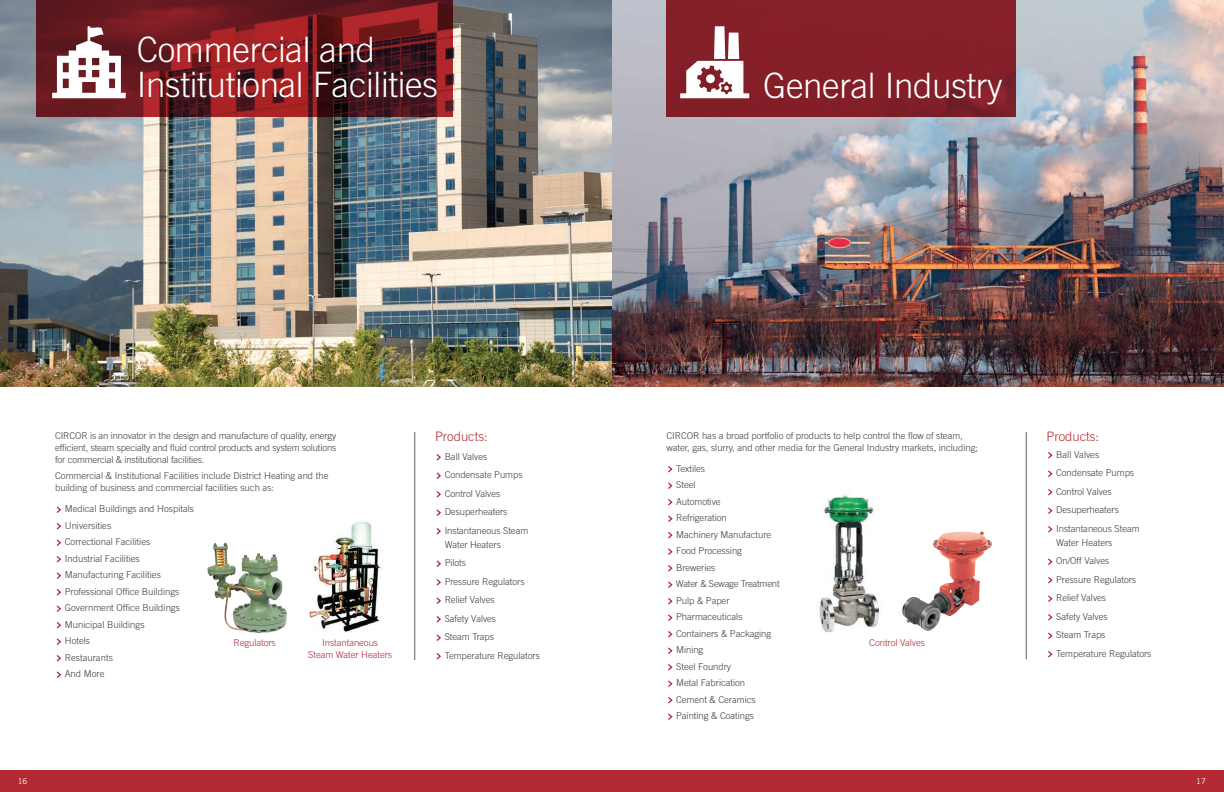
<style>
.page{position:relative;width:1224px;height:792px;background:#fff}
.page>*{position:absolute;margin:0;border:0;box-sizing:border-box;transform-origin:0 0}
.t1{font:300 35px/35px "Trade Gothic LT Std";letter-spacing:-.01em;color:#fff}
.Body{font:300 13px "Trade Gothic LT Std";color:#b32a33}
.Body-2{font:300 9.5px/12px "Trade Gothic LT Std";letter-spacing:-.005em;color:#3e3e3f}
.Body-3{font:300 9.5px/12px "Trade Gothic LT Std";letter-spacing:-.005em;color:#b32a33;text-align:center}
.t2{font:8px "Trade Gothic LT Std";color:#fff}
</style>
<div class="page">
<svg style="left:56px;top:506px;width:6px;height:7px"></svg>
<svg style="left:56px;top:523px;width:6px;height:7px"></svg>
<svg style="left:56px;top:539px;width:6px;height:7px"></svg>
<svg style="left:56px;top:556px;width:6px;height:7px"></svg>
<svg style="left:56px;top:572px;width:6px;height:7px"></svg>
<svg style="left:56px;top:589px;width:6px;height:7px"></svg>
<svg style="left:56px;top:605px;width:6px;height:7px"></svg>
<svg style="left:56px;top:622px;width:6px;height:7px"></svg>
<svg style="left:56px;top:638px;width:6px;height:7px"></svg>
<svg style="left:56px;top:655px;width:6px;height:7px"></svg>
<svg style="left:56px;top:671px;width:6px;height:7px"></svg>
<svg style="left:668px;top:466px;width:5px;height:7px"></svg>
<svg style="left:668px;top:482px;width:5px;height:7px"></svg>
<svg style="left:668px;top:499px;width:5px;height:7px"></svg>
<svg style="left:668px;top:515px;width:5px;height:7px"></svg>
<svg style="left:668px;top:532px;width:5px;height:7px"></svg>
<svg style="left:668px;top:548px;width:5px;height:7px"></svg>
<svg style="left:668px;top:565px;width:5px;height:7px"></svg>
<svg style="left:668px;top:581px;width:5px;height:7px"></svg>
<svg style="left:668px;top:598px;width:5px;height:7px"></svg>
<svg style="left:668px;top:614px;width:5px;height:7px"></svg>
<svg style="left:668px;top:631px;width:5px;height:7px"></svg>
<svg style="left:668px;top:647px;width:5px;height:7px"></svg>
<svg style="left:668px;top:664px;width:5px;height:7px"></svg>
<svg style="left:668px;top:680px;width:5px;height:7px"></svg>
<svg style="left:668px;top:697px;width:5px;height:7px"></svg>
<svg style="left:668px;top:713px;width:5px;height:7px"></svg>
<img style="left:612px;top:0;width:612px;height:387px">
<div style="left:666px;top:0;width:350px;height:117px;background:#851f28"></div>
<img style="left:0;top:0;width:612px;height:387px">
<svg style="left:36px;top:0;width:416px;height:117px"></svg>
<div style="left:0;top:770px;width:1224px;height:22px;background:#b32a33"></div>
<svg style="left:52px;top:26px;width:74px;height:72px"></svg>
<svg style="left:680px;top:26px;width:69px;height:72px"></svg>
<svg style="left:436px;top:454px;width:5px;height:7px"></svg>
<svg style="left:436px;top:472px;width:5px;height:7px"></svg>
<svg style="left:436px;top:491px;width:5px;height:7px"></svg>
<svg style="left:436px;top:509px;width:5px;height:7px"></svg>
<svg style="left:436px;top:528px;width:5px;height:7px"></svg>
<svg style="left:436px;top:560px;width:5px;height:7px"></svg>
<svg style="left:436px;top:579px;width:5px;height:7px"></svg>
<svg style="left:436px;top:597px;width:5px;height:7px"></svg>
<svg style="left:436px;top:616px;width:5px;height:7px"></svg>
<svg style="left:436px;top:634px;width:5px;height:7px"></svg>
<svg style="left:436px;top:653px;width:5px;height:7px"></svg>
<svg style="left:1048px;top:452px;width:5px;height:7px"></svg>
<svg style="left:1048px;top:470px;width:5px;height:7px"></svg>
<svg style="left:1048px;top:489px;width:5px;height:7px"></svg>
<svg style="left:1048px;top:507px;width:5px;height:7px"></svg>
<svg style="left:1048px;top:526px;width:5px;height:7px"></svg>
<svg style="left:1048px;top:558px;width:5px;height:7px"></svg>
<svg style="left:1048px;top:577px;width:5px;height:7px"></svg>
<svg style="left:1048px;top:595px;width:5px;height:7px"></svg>
<svg style="left:1048px;top:614px;width:5px;height:7px"></svg>
<svg style="left:1048px;top:632px;width:5px;height:7px"></svg>
<svg style="left:1048px;top:651px;width:5px;height:7px"></svg>
<hr style="left:414px;top:432px;width:1px;height:228px;background:#636366">
<hr style="left:1026px;top:432px;width:1px;height:227px;background:#636366">
<img style="left:309px;top:522px;width:72px;height:111px">
<img style="left:207px;top:542px;width:80px;height:91px">
<img style="left:903px;top:531px;width:88px;height:100px">
<img style="left:819px;top:494px;width:62px;height:139px">
<p class="t1" style="left:137px;top:31px;width:303px">Commercial and<br>Institutional Facilities</p>
<p class="t1" style="left:763px;top:68px;width:241px">General Industry</p>
<p class="Body-2" style="left:55px;top:429px;width:283px;text-align:justify">CIRCOR is an innovator in the design and manufacture of quality, energy efficient, steam specialty and fluid control products and system solutions for commercial &amp; institutional facilities.</p>
<p class="Body-2" style="left:55px;top:470px;width:275px">Commercial &amp; Institutional Facilities include District Heating and the building of business and commercial facilities such as:</p>
<p class="Body-2" style="left:65px;top:503px;width:131px">Medical Buildings and Hospitals</p>
<p class="Body-2" style="left:65px;top:519px;width:48px">Universities</p>
<p class="Body-2" style="left:65px;top:536px;width:87px">Correctional Facilities</p>
<p class="Body-2" style="left:65px;top:552px;width:76px">Industrial Facilities</p>
<p class="Body-2" style="left:65px;top:569px;width:98px">Manufacturing Facilities</p>
<p class="Body-2" style="left:65px;top:585px;width:116px">Professional Office Buildings</p>
<p class="Body-2" style="left:65px;top:602px;width:117px">Government Office Buildings</p>
<p class="Body-2" style="left:65px;top:618px;width:81px">Municipal Buildings</p>
<p class="Body-2" style="left:65px;top:635px;width:27px">Hotels</p>
<p class="Body-2" style="left:65px;top:651px;width:50px">Restaurants</p>
<p class="Body-2" style="left:65px;top:668px;width:41px">And More</p>
<p class="Body-2" style="left:666px;top:429px;width:313px">CIRCOR has a broad portfolio of products to help control the flow of steam, water, gas, slurry, and other media for the General Industry markets, including;</p>
<p class="Body-2" style="left:676px;top:462px;width:30px">Textiles</p>
<p class="Body-2" style="left:676px;top:479px;width:21px">Steel</p>
<p class="Body-2" style="left:676px;top:495px;width:46px">Automotive</p>
<p class="Body-2" style="left:676px;top:512px;width:52px">Refrigeration</p>
<p class="Body-2" style="left:676px;top:528px;width:97px">Machinery Manufacture</p>
<p class="Body-2" style="left:676px;top:545px;width:67px">Food Processing</p>
<p class="Body-2" style="left:676px;top:561px;width:41px">Breweries</p>
<p class="Body-2" style="left:676px;top:578px;width:105px">Water &amp; Sewage Treatment</p>
<p class="Body-2" style="left:676px;top:594px;width:55px">Pulp &amp; Paper</p>
<p class="Body-2" style="left:676px;top:611px;width:68px">Pharmaceuticals</p>
<p class="Body-2" style="left:676px;top:627px;width:97px">Containers &amp; Packaging</p>
<p class="Body-2" style="left:676px;top:644px;width:29px">Mining</p>
<p class="Body-2" style="left:676px;top:660px;width:56px">Steel Foundry</p>
<p class="Body-2" style="left:676px;top:677px;width:70px">Metal Fabrication</p>
<p class="Body-2" style="left:676px;top:693px;width:81px">Cement &amp; Ceramics</p>
<p class="Body-2" style="left:676px;top:710px;width:79px">Painting &amp; Coatings</p>
<p class="Body" style="left:435px;top:429px;width:54px">Products:</p>
<p class="Body-2" style="left:445px;top:450px;width:44px">Ball Valves</p>
<p class="Body-2" style="left:445px;top:469px;width:79px">Condensate Pumps</p>
<p class="Body-2" style="left:445px;top:487px;width:57px">Control Valves</p>
<p class="Body-2" style="left:445px;top:506px;width:64px">Desuperheaters</p>
<p class="Body-2" style="left:445px;top:523px;width:85px;line-height:14px">Instantaneous Steam<br>Water Heaters</p>
<p class="Body-2" style="left:445px;top:557px;width:23px">Pilots</p>
<p class="Body-2" style="left:445px;top:575px;width:81px">Pressure Regulators</p>
<p class="Body-2" style="left:445px;top:594px;width:51px">Relief Valves</p>
<p class="Body-2" style="left:445px;top:612px;width:53px">Safety Valves</p>
<p class="Body-2" style="left:445px;top:631px;width:51px">Steam Traps</p>
<p class="Body-2" style="left:445px;top:649px;width:97px">Temperature Regulators</p>
<p class="Body-3" style="left:234px;top:637px;width:44px">Regulators</p>
<p class="Body-3" style="left:308px;top:637px;width:85px">Instantaneous<br>Steam Water Heaters</p>
<p class="Body-3" style="left:869px;top:637px;width:57px">Control Valves</p>
<p class="Body" style="left:1046px;top:429px;width:54px">Products:</p>
<p class="Body-2" style="left:1056px;top:448px;width:45px">Ball Valves</p>
<p class="Body-2" style="left:1056px;top:467px;width:79px">Condensate Pumps</p>
<p class="Body-2" style="left:1056px;top:485px;width:57px">Control Valves</p>
<p class="Body-2" style="left:1056px;top:504px;width:64px">Desuperheaters</p>
<p class="Body-2" style="left:1056px;top:521px;width:85px;line-height:14px">Instantaneous Steam<br>Water Heaters</p>
<p class="Body-2" style="left:1056px;top:555px;width:55px">On/Off Valves</p>
<p class="Body-2" style="left:1056px;top:573px;width:81px">Pressure Regulators</p>
<p class="Body-2" style="left:1056px;top:592px;width:51px">Relief Valves</p>
<p class="Body-2" style="left:1056px;top:610px;width:53px">Safety Valves</p>
<p class="Body-2" style="left:1056px;top:629px;width:51px">Steam Traps</p>
<p class="Body-2" style="left:1056px;top:647px;width:97px">Temperature Regulators</p>
<p class="t2" style="left:18px;top:776px;width:11px">16</p>
<p class="t2" style="left:1196px;top:776px;width:11px">17</p>
</div>
